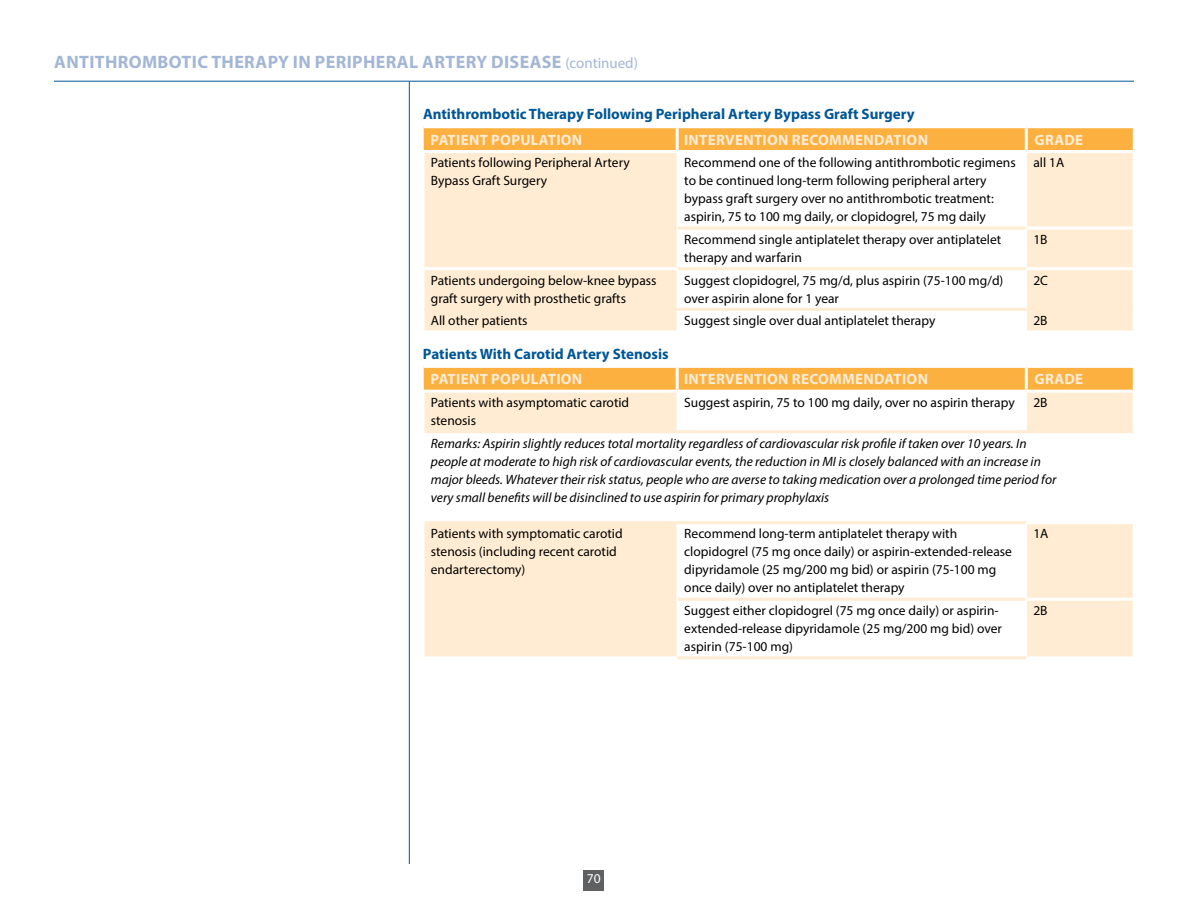
<style>
.page{position:relative;width:1188px;height:918px;background:#fff}
.page>*{position:absolute;margin:0;border:0;box-sizing:border-box;transform-origin:0 0}
.t1{font:700 18px "Myriad Pro";letter-spacing:.02em;color:#a3b6d6}
.t2{font:700 15px "Myriad Pro";color:#005695}
.t3{font:700 15px "Myriad Pro";letter-spacing:.02em;color:#ffecd3}
.t4{font:13.5px/18px "Myriad Pro";color:#000}
.t5{font:italic 13.5px/18px "Myriad Pro";color:#000}
.t6{font:13.5px "Myriad Pro";color:#fff}
.s1{font-weight:400;font-size:15px}
</style>
<div class="page">
<hr style="left:54px;top:81px;width:1080px;height:1px;background:#005695">
<hr style="left:409px;top:81px;width:1px;height:783px;background:#005695">
<div style="left:584px;top:870px;width:20px;height:20px;background:#5f6062"></div>
<div style="left:424px;top:153px;width:709px;height:177px;background:#ffecd3"></div>
<svg style="left:678px;top:153px;width:348px;height:177px"></svg>
<svg style="left:424px;top:127px;width:710px;height:25px;background:#fbb44b"></svg>
<hr style="left:677px;top:150px;width:349px;height:3px;background:#fff">
<hr style="left:1026px;top:150px;width:107px;height:3px;background:#fff">
<hr style="left:1026px;top:153px;width:1px;height:75px;background:#fff">
<hr style="left:1026px;top:228px;width:1px;height:41px;background:#fff">
<hr style="left:1026px;top:269px;width:1px;height:39px;background:#fff">
<svg style="left:1026px;top:311px;width:1px;height:19px"></svg>
<hr style="left:678px;top:227px;width:348px;height:3px;background:#ffecd3">
<hr style="left:678px;top:267px;width:348px;height:3px;background:#ffecd3">
<hr style="left:1027px;top:227px;width:106px;height:3px;background:#fff">
<hr style="left:1027px;top:267px;width:106px;height:3px;background:#fff">
<hr style="left:676px;top:269px;width:2px;height:39px;background:#fff">
<svg style="left:676px;top:311px;width:2px;height:19px"></svg>
<hr style="left:423px;top:150px;width:254px;height:3px;background:#fff">
<hr style="left:676px;top:153px;width:2px;height:75px;background:#fff">
<hr style="left:676px;top:228px;width:2px;height:41px;background:#fff">
<hr style="left:424px;top:267px;width:252px;height:3px;background:#fff">
<hr style="left:424px;top:308px;width:253px;height:3px;background:#ffecd3">
<hr style="left:677px;top:308px;width:349px;height:3px;background:#ffecd3">
<hr style="left:1026px;top:308px;width:107px;height:3px;background:#ffecd3">
<svg style="left:424px;top:393px;width:709px;height:263px"></svg>
<hr style="left:424px;top:430px;width:253px;height:3px;background:#ffecd3">
<svg style="left:424px;top:366px;width:709px;height:24px;background:#fbb853"></svg>
<hr style="left:424px;top:521px;width:253px;height:3px;background:#ffecd3">
<hr style="left:677px;top:521px;width:349px;height:3px;background:#ffecd3">
<hr style="left:1026px;top:393px;width:1px;height:37px;background:#fff">
<hr style="left:1026px;top:524px;width:1px;height:75px;background:#fff">
<hr style="left:1026px;top:599px;width:1px;height:57px;background:#fff">
<hr style="left:1026px;top:521px;width:107px;height:3px;background:#fff">
<hr style="left:677px;top:430px;width:349px;height:3px;background:#ffecd3">
<hr style="left:1026px;top:430px;width:107px;height:3px;background:#ffecd3">
<hr style="left:678px;top:598px;width:348px;height:3px;background:#ffecd3">
<hr style="left:677px;top:656px;width:349px;height:3px;background:#ffecd3">
<hr style="left:1027px;top:598px;width:106px;height:3px;background:#fff">
<hr style="left:676px;top:393px;width:2px;height:37px;background:#fff">
<hr style="left:676px;top:524px;width:2px;height:75px;background:#fff">
<hr style="left:676px;top:599px;width:2px;height:57px;background:#fff">
<h1 class="t1" style="left:54px;top:50px;width:585px">ANTITHROMBOTIC THERAPY IN PERIPHERAL ARTERY DISEASE <span class="s1">(continued)</span></h1>
<p class="t2" style="left:423px;top:104px;width:493px">ANTITHROMBOTIC THERAPY FOLLOWING PERIPHERAL ARTERY BYPASS GRAFT SURGERY</p>
<p class="t3" style="left:431px;top:130px;width:18px">PATIENT</p>
<p class="t3" style="left:491px;top:130px;width:19px">POPULATION</p>
<p class="t3" style="left:684px;top:130px;width:15px">INTER</p>
<p class="t3" style="left:725px;top:130px;width:20px">VENTION</p>
<p class="t3" style="left:792px;top:130px;width:19px">RECO</p>
<p class="t3" style="left:829px;top:130px;width:65px">MMENDATION</p>
<p class="t3" style="left:1035px;top:130px;width:49px">GRADE</p>
<p class="t4" style="left:431px;top:154px;width:200px">Patients following Peripheral Artery<br>Bypass Graft Surgery</p>
<p class="t4" style="left:684px;top:154px;width:333px">Recommend one of the following antithrombotic regimens to be continued long-term following peripheral artery bypass graft surgery over no antithrombotic treatment: aspirin, 75 to 100 mg daily, or clopidogrel, 75 mg daily</p>
<p class="t4" style="left:1033px;top:154px;width:32px">all 1A</p>
<p class="t4" style="left:684px;top:230px;width:318px">Recommend single antiplatelet therapy over antiplatelet therapy and warfarin</p>
<p class="t4" style="left:1033px;top:230px;width:16px">1B</p>
<p class="t4" style="left:431px;top:271px;width:227px">Patients undergoing below-knee bypass graft surgery with prosthetic grafts</p>
<p class="t4" style="left:684px;top:271px;width:321px">Suggest clopidogrel, 75 mg/d, plus aspirin (75-100 mg/d) over aspirin alone for 1 year</p>
<p class="t4" style="left:1033px;top:271px;width:16px">2C</p>
<p class="t4" style="left:431px;top:311px;width:98px">All other patients</p>
<p class="t4" style="left:684px;top:311px;width:253px">Suggest single over dual antiplatelet therapy</p>
<p class="t4" style="left:1033px;top:311px;width:16px">2B</p>
<p class="t2" style="left:423px;top:344px;width:247px">PATIENTS WITH CAROTID ARTERY STENOSIS</p>
<p class="t3" style="left:431px;top:370px;width:18px">PATIENT</p>
<p class="t3" style="left:491px;top:370px;width:19px">POPULATION</p>
<p class="t3" style="left:684px;top:370px;width:15px">INTER</p>
<p class="t3" style="left:725px;top:370px;width:20px">VENTION</p>
<p class="t3" style="left:792px;top:370px;width:19px">RECO</p>
<p class="t3" style="left:829px;top:370px;width:65px">MMENDATION</p>
<p class="t3" style="left:1035px;top:370px;width:49px">GRADE</p>
<p class="t4" style="left:431px;top:393px;width:200px">Patients with asymptomatic carotid stenosis</p>
<p class="t4" style="left:684px;top:393px;width:332px">Suggest aspirin, 75 to 100 mg daily, over no aspirin therapy</p>
<p class="t4" style="left:1033px;top:393px;width:16px">2B</p>
<p class="t5" style="left:431px;top:434px;width:627px">Remarks: Aspirin slightly reduces total mortality regardless of cardiovascular risk profile if taken over 10 years. In people at moderate to high risk of cardiovascular events, the reduction in MI is closely balanced with an increase in major bleeds. Whatever their risk status, people who are averse to taking medication over a prolonged time period for very small benefits will be disinclined to use aspirin for primary prophylaxis</p>
<p class="t4" style="left:431px;top:525px;width:193px">Patients with symptomatic carotid stenosis (including recent carotid endarterectomy)</p>
<p class="t4" style="left:684px;top:525px;width:329px">Recommend long-term antiplatelet therapy with clopidogrel (75 mg once daily) or aspirin-extended-release dipyridamole (25 mg/200 mg bid) or aspirin (75-100 mg once daily) over no antiplatelet therapy</p>
<p class="t4" style="left:1033px;top:525px;width:17px">1A</p>
<p class="t4" style="left:684px;top:601px;width:319px">Suggest either clopidogrel (75 mg once daily) or aspirin&shy;extended-release dipyridamole (25 mg/200 mg bid) over aspirin (75-100 mg)</p>
<p class="t4" style="left:1033px;top:601px;width:16px">2B</p>
<p class="t6" style="left:587px;top:870px;width:15px">70</p>
</div>
